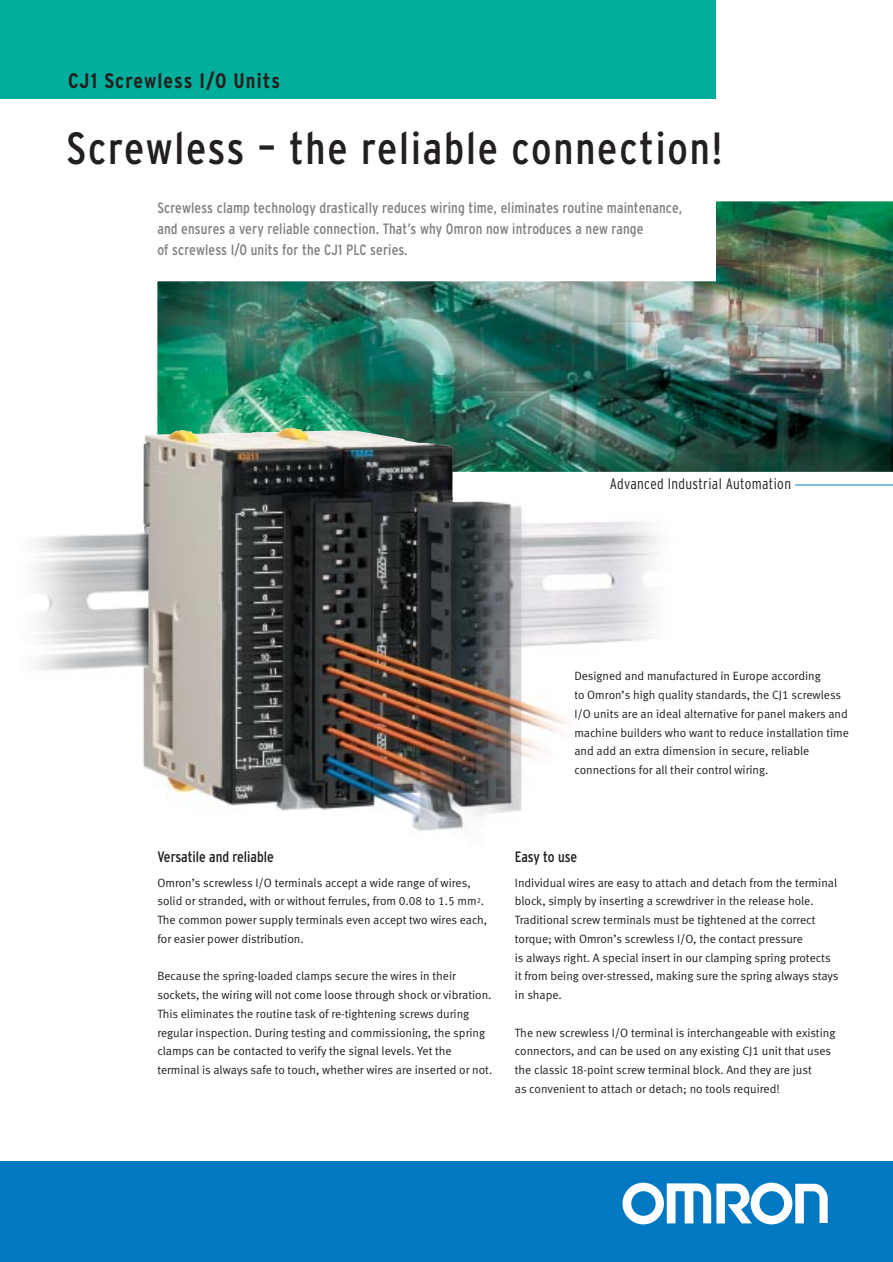
<style>
.page{position:relative;width:893px;height:1262px;background:#fff}
.page>*{position:absolute;margin:0;border:0;box-sizing:border-box;transform-origin:0 0}
.t1{font:condensed 45px "Interstate";letter-spacing:.04em;color:#231f1f}
.t2{font:700 condensed 21px "Interstate";letter-spacing:.05em;color:#231f1f}
.t3{font:condensed 15px/21px "Interstate";letter-spacing:.01em;color:#7f8184}
.t4{font:condensed 15px "Interstate";color:#231f1f}
.t5{font:300 condensed 15px "Interstate";letter-spacing:.025em;color:#231f1f}
.t6{font:12px/18.8px "Meta Normal LF";color:#231f1f}
</style>
<div class="page">
<div style="left:0;top:1161px;width:892px;height:100px;background:#0079c2"></div>
<svg style="left:622px;top:1182px;width:205px;height:42px"></svg>
<div style="left:0;top:0;width:716px;height:99px;background:#00af9b"></div>
<hr style="left:668px;top:484px;width:224px;height:1px;background:#0079c2">
<img style="left:157px;top:201px;width:735px;height:271px">
<div style="left:597px;top:475px;width:197px;height:19px;background:#fff"></div>
<img style="left:35px;top:427px;width:694px;height:404px">
<h2 class="t2" style="left:68px;top:72px;width:214px">CJ1 Screwless I/O Units</h2>
<h1 class="t1" style="left:67px;top:131px;width:657px">Screwless – the reliable connection!</h1>
<p class="t3" style="left:157px;top:199px;width:526px">Screwless clamp technology drastically reduces wiring time, eliminates routine maintenance, and ensures a very reliable connection. That’s why Omron now introduces a new range<br>of screwless I/O units for the CJ1 PLC series.</p>
<p class="t5" style="left:609px;top:478px;width:183px">Advanced Industrial Automation</p>
<p class="t6" style="left:574px;top:667px;width:276px">Designed and manufactured in Europe according<br>to Omron’s high quality standards, the CJ1 screwless I/O units are an ideal alternative for panel makers and machine builders who want to reduce installation time and add an extra dimension in secure, reliable connections for all their control wiring.</p>
<p class="t4" style="left:157px;top:851px;width:118px">Versatile and reliable</p>
<p class="t6" style="left:157px;top:874px;width:331px">Omron’s screwless I/O terminals accept a wide range of wires, solid or stranded, with or without ferrules, from 0.08 to 1.5 mm<sup>2</sup>.<br>The common power supply terminals even accept two wires each, for easier power distribution.</p>
<p class="t6" style="left:157px;top:967px;width:336px">Because the spring-loaded clamps secure the wires in their sockets, the wiring will not come loose through shock or vibration.<br>This eliminates the routine task of re-tightening screws during regular inspection. During testing and commissioning, the spring clamps can be contacted to verify the signal levels. Yet the terminal is always safe to touch, whether wires are inserted or not.</p>
<p class="t4" style="left:515px;top:851px;width:64px">Easy to use</p>
<p class="t6" style="left:515px;top:874px;width:325px">Individual wires are easy to attach and detach from the terminal block, simply by inserting a screwdriver in the release hole.<br>Traditional screw terminals must be tightened at the correct torque; with Omron’s screwless I/O, the contact pressure<br>is always right. A special insert in our clamping spring protects it from being over-stressed, making sure the spring always stays in shape.</p>
<p class="t6" style="left:515px;top:1024px;width:322px">The new screwless I/O terminal is interchangeable with existing connectors, and can be used on any existing CJ1 unit that uses the classic 18-point screw terminal block. And they are just<br>as convenient to attach or detach; no tools required!</p>
</div>
